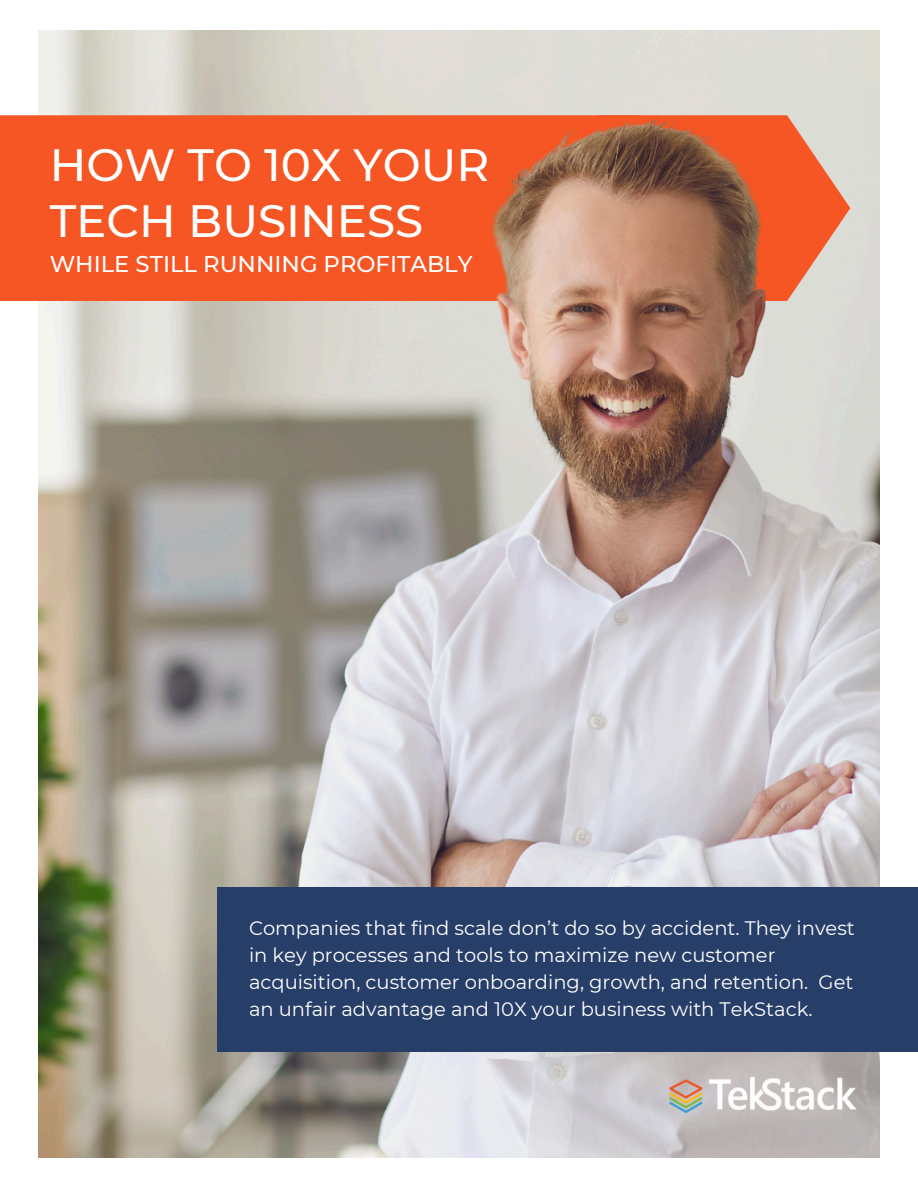
<style>
.page{position:relative;width:918px;height:1188px;background:#fff}
.page>*{position:absolute;margin:0;border:0;box-sizing:border-box;transform-origin:0 0}
.t1{font:500 45.15px/56.2px "Montserrat";color:#fff}
.t2{font:500 22.65px "Montserrat";color:#fff}
.t3{font:19.5px/27px "Montserrat";color:#fff}
</style>
<div class="page">
<img style="left:39px;top:30px;width:840px;height:1127px">
<svg style="left:0;top:115px;width:597px;height:186px;background:#ee5e2f"></svg>
<svg style="left:597px;top:115px;width:253px;height:186px;background:#bc7152"></svg>
<div style="left:217px;top:888px;width:701px;height:164px;background:#273e69"></div>
<img style="left:658px;top:1068px;width:210px;height:56px">
<h1 class="t1" style="left:50px;top:137px;width:441px">HOW TO 10X YOUR<br>TECH BUSINESS</h1>
<p class="t2" style="left:50px;top:250px;width:424px">WHILE STILL RUNNING PROFITABLY</p>
<p class="t3" style="left:249px;top:914px;width:607px">Companies that find scale don’t do so by accident. They invest in key processes and tools to maximize new customer acquisition, customer onboarding, growth, and retention. Get an unfair advantage and 10X your business with TekStack.</p>
</div>
